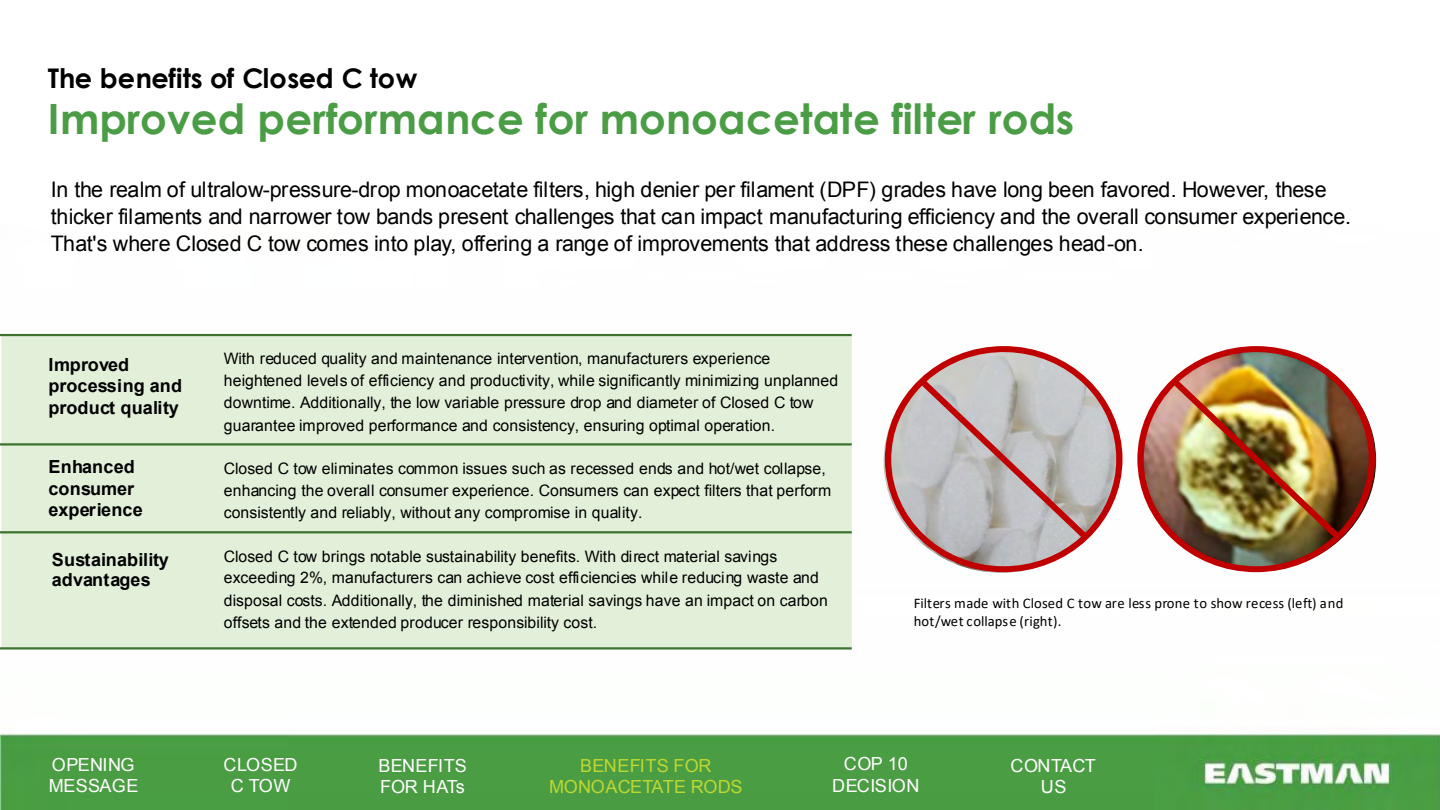
<style>
.page{position:relative;width:1440px;height:810px;background:#fff}
.page>*{position:absolute;margin:0;border:0;box-sizing:border-box;transform-origin:0 0}
.t1{font:700 41.78px "Century Gothic";letter-spacing:.005em;color:#4a9d45}
.t2{font:700 27.08px "Century Gothic";letter-spacing:-.01em;color:#000}
.t3{font:21.45px/27.1px "Arial";letter-spacing:-.02em;color:#000}
.t4{font:700 18.08px/21.5px "Arial";letter-spacing:.005em;color:#000}
.t5{font:18.08px/21.5px "Arial";letter-spacing:.015em;color:#fff;text-align:center}
.t6{font:18.08px "Arial";letter-spacing:-.02em;color:#bed732}
.t7{font:700 18px/21.5px "Arial";letter-spacing:.005em;color:#000}
.t8{font:18px "Arial";letter-spacing:-.005em;color:#fff}
.t9{font:18px "Arial";letter-spacing:.02em;color:#fff}
.t10{font:18px "Arial";letter-spacing:.015em;color:#bed732}
.t11{font:15.83px/22.6px "Arial";letter-spacing:.01em;color:#000}
.t12{font:15.75px/21.5px "Arial";letter-spacing:.005em;color:#000}
.t13{font:14.7px "Calibri";letter-spacing:.01em;color:#000}
.t14{font:14.62px "Calibri";letter-spacing:.01em;color:#000}
</style>
<div class="page">
<img style="left:0;top:333px;width:1440px;height:477px">
<div style="left:1px;top:336px;width:852px;height:313px;background:#e2f0d9"></div>
<svg style="left:885px;top:341px;width:242px;height:231px"></svg>
<img style="left:1137px;top:341px;width:242px;height:231px">
<hr style="left:0;top:443px;width:852px;height:3px;background:#3c732f">
<hr style="left:0;top:531px;width:852px;height:2px;background:#3c732f">
<hr style="left:0;top:647px;width:852px;height:3px;background:#3c732f">
<hr style="left:0;top:334px;width:852px;height:2px;background:#3c732f">
<h2 class="t2" style="left:48px;top:58px;width:371px">The benefits of Closed C tow</h2>
<h1 class="t1" style="left:48px;top:88px;width:1028px">Improved performance for monoacetate filter rods</h1>
<p class="t3" style="left:51px;top:176px;width:1302px">In the realm of ultralow-pressure-drop monoacetate filters, high denier per filament (DPF) grades have long been favored. However, these thicker filaments and narrower tow bands present challenges that can impact manufacturing efficiency and the overall consumer experience.<br>That's where Closed C tow comes into play, offering a range of improvements that address these challenges head-on.</p>
<p class="t7" style="left:48px;top:354px;width:135px">Improved processing and</p>
<p class="t4" style="left:48px;top:397px;width:132px">product quality</p>
<p class="t7" style="left:48px;top:457px;width:88px">Enhanced</p>
<p class="t4" style="left:48px;top:478px;width:96px">consumer experience</p>
<p class="t4" style="left:52px;top:550px;width:119px">Sustainability</p>
<p class="t7" style="left:52px;top:570px;width:101px">advantages</p>
<p class="t12" style="left:224px;top:348px;width:548px">With reduced quality and maintenance intervention, manufacturers experience</p>
<p class="t11" style="left:224px;top:369px;width:616px">heightened levels of efficiency and productivity, while significantly minimizing unplanned downtime. Additionally, the low variable pressure drop and diameter of Closed C tow guarantee improved performance and consistency, ensuring optimal operation.</p>
<p class="t12" style="left:224px;top:457px;width:604px">Closed C tow eliminates common issues such as recessed ends and hot/wet collapse,</p>
<p class="t11" style="left:224px;top:480px;width:609px;line-height:21.5px">enhancing the overall consumer experience. Consumers can expect filters that perform consistently and reliably, without any compromise in quality.</p>
<p class="t12" style="left:224px;top:546px;width:597px">Closed C tow brings notable sustainability benefits. With direct material savings exceeding 2%, manufacturers can achieve cost efficiencies while reducing waste and</p>
<p class="t11" style="left:224px;top:589px;width:606px">disposal costs. Additionally, the diminished material savings have an impact on carbon offsets and the extended producer responsibility cost.</p>
<p class="t13" style="left:914px;top:593px;width:431px">Filters made with Closed C tow are less prone to show recess (left) and</p>
<p class="t14" style="left:914px;top:611px;width:149px">hot/wet collapse (right).</p>
<p class="t8" style="left:52px;top:753px;width:84px">OPENING</p>
<p class="t5" style="left:49px;top:775px;width:91px">MESSAGE</p>
<p class="t9" style="left:224px;top:753px;width:76px">CLOSED</p>
<p class="t5" style="left:231px;top:775px;width:61px">C TOW</p>
<p class="t9" style="left:378px;top:753px;width:90px">BENEFITS</p>
<p class="t5" style="left:380px;top:776px;width:86px">FOR HATs</p>
<p class="t10" style="left:580px;top:754px;width:133px">BENEFITS FOR</p>
<p class="t6" style="left:549px;top:775px;width:195px">MONOACETATE RODS</p>
<p class="t5" style="left:832px;top:753px;width:89px">COP 10<br>DECISION</p>
<p class="t8" style="left:1011px;top:753px;width:87px">CONTACT</p>
<p class="t5" style="left:1041px;top:776px;width:27px">US</p>
</div>
